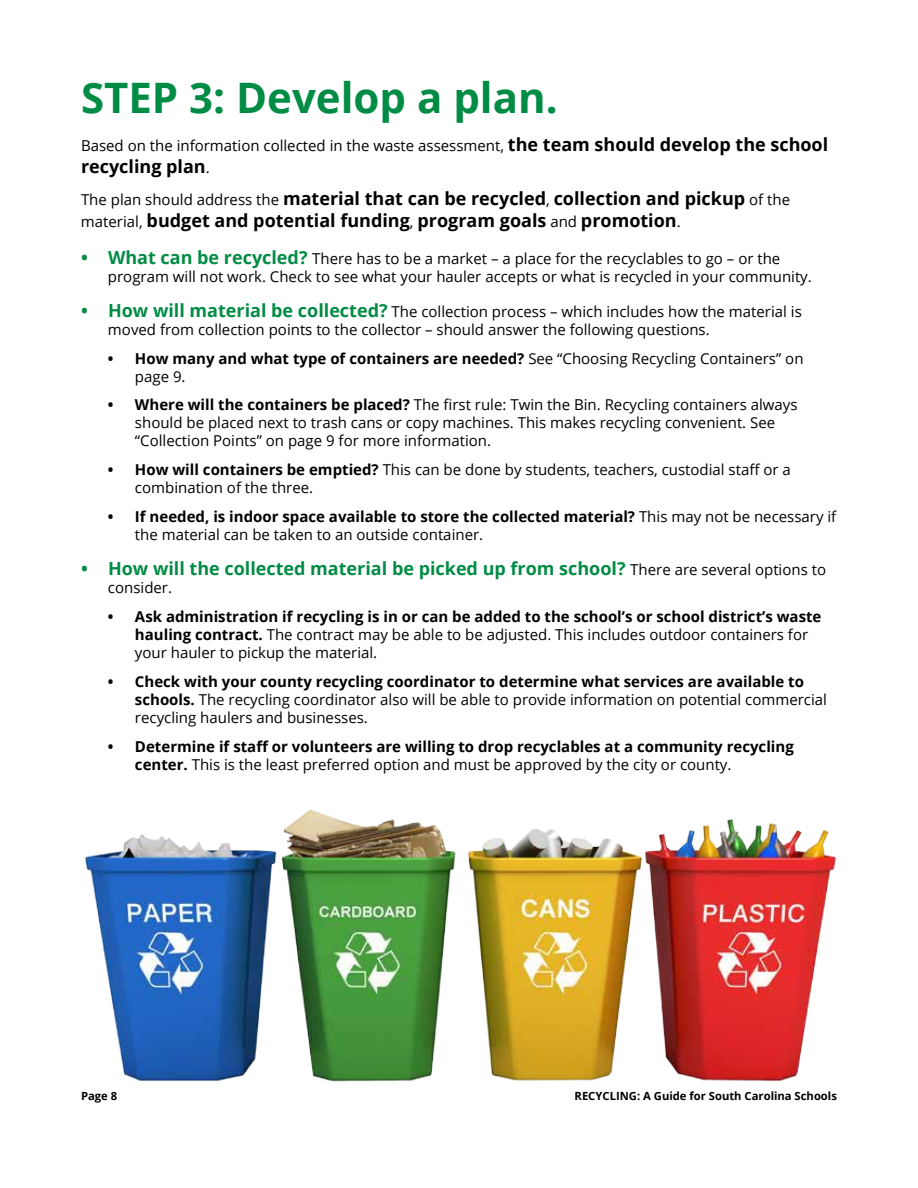
<style>
.page{position:relative;width:918px;height:1188px;background:#fff}
.page>*{position:absolute;margin:0;border:0;box-sizing:border-box;transform-origin:0 0}
.t1{font:700 42px "Open Sans";color:#008c44}
.t2{font:700 18px/32.4px "Open Sans";color:#000}
.t3{font:700 18px "Open Sans";color:#008c44}
.t4{font:15px/18px "Open Sans";color:#000}
.t5{font:700 15px/18px "Open Sans";color:#000}
.t6{font:700 11.25px "Open Sans";color:#000}
.s1{font-weight:700;font-size:18px}
.s2{font-weight:400;font-size:15px}
.s3{font-weight:700;font-size:18px;color:#008c44}
.s4{font-weight:400}
.s5{font-weight:700}
.s6{font-weight:400;font-size:15px;color:#000}
</style>
<div class="page">
<img style="left:85px;top:809px;width:751px;height:273px">
<h1 class="t1" style="left:81px;top:68px;width:478px">STEP 3: Develop a plan.</h1>
<p class="t4" style="left:81px;top:136px;width:749px">Based on the information collected in the waste assessment, <span class="s1">the team should develop the school</span></p>
<p class="t2" style="left:81px;top:149px;width:711px">recycling plan<span class="s2">.<br>The plan should address the</span> material that can be recycled<span class="s2">,</span> collection and pickup <span class="s2">of the</span></p>
<p class="t2" style="left:81px;top:203px;width:601px"><span class="s2">material,</span> budget and potential funding<span class="s2">,</span> program goals <span class="s2">and</span> promotion<span class="s2">.</span></p>
<p class="t4" style="left:108px;top:250px;width:705px;text-indent:-27px"><span class="s3">• What can be recycled?</span> There has to be a market – a place for the recyclables to go – or the program will not work. Check to see what your hauler accepts or what is recycled in your community.</p>
<p class="t4" style="left:108px;top:302px;width:695px;text-indent:-27px"><span class="s3">• How will material be collected?</span> The collection process – which includes how the material is moved from collection points to the collector – should answer the following questions.</p>
<p class="t5" style="left:135px;top:349px;width:670px;text-indent:-27px">• How many and what type of containers are needed? <span class="s4">See “Choosing Recycling Containers” on page 9.</span></p>
<p class="t4" style="left:135px;top:396px;width:664px;text-indent:-27px"><span class="s5">• Where will the containers be placed?</span> The first rule: Twin the Bin. Recycling containers always should be placed next to trash cans or copy machines. This makes recycling convenient. See “Collection Points” on page 9 for more information.</p>
<p class="t4" style="left:135px;top:460px;width:657px;text-indent:-27px"><span class="s5">• How will containers be emptied?</span> This can be done by students, teachers, custodial staff or a combination of the three.</p>
<p class="t4" style="left:135px;top:507px;width:703px;text-indent:-27px"><span class="s5">• If needed, is indoor space available to store the collected material?</span> This may not be necessary if the material can be taken to an outside container.</p>
<p class="t3" style="left:81px;top:556px;width:747px">• How will the collected material be picked up from school? <span class="s6">There are several options to</span></p>
<p class="t4" style="left:108px;top:578px;width:66px">consider.</p>
<p class="t5" style="left:135px;top:607px;width:688px;text-indent:-27px">• Ask administration if recycling is in or can be added to the school’s or school district’s waste hauling contract. <span class="s4">The contract may be able to be adjusted. This includes outdoor containers for your hauler to pickup the material.</span></p>
<p class="t4" style="left:135px;top:672px;width:694px;text-indent:-27px"><span class="s5">• Check with your county recycling coordinator to determine what services are available to schools.</span> The recycling coordinator also will be able to provide information on potential commercial recycling haulers and businesses.</p>
<p class="t5" style="left:135px;top:737px;width:660px;text-indent:-27px">• Determine if staff or volunteers are willing to drop recyclables at a community recycling center. <span class="s4">This is the least preferred option and must be approved by the city or county.</span></p>
<p class="t6" style="left:81px;top:1088px;width:38px">Page 8</p>
<p class="t6" style="left:575px;top:1088px;width:264px">RECYCLING: A Guide for South Carolina Schools</p>
</div>
